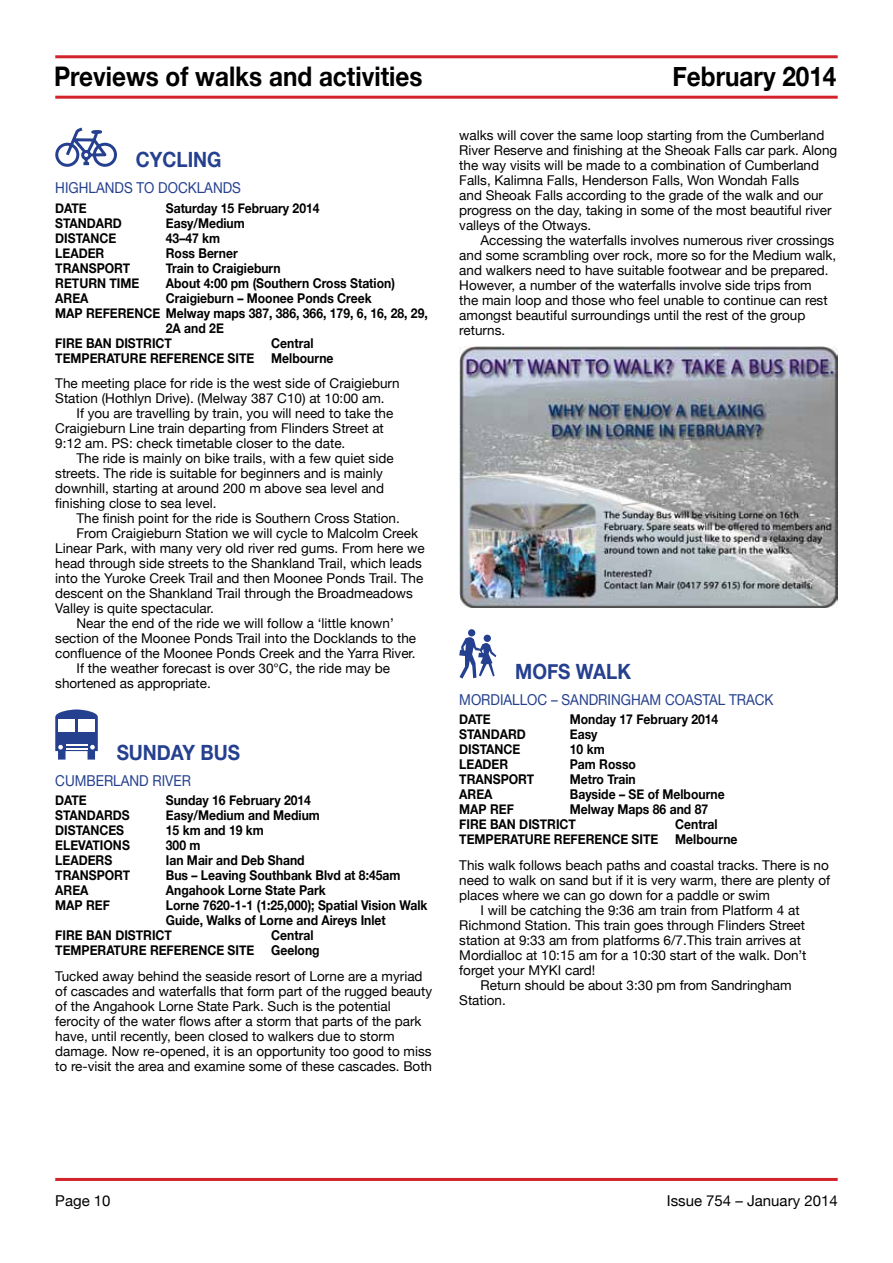
<style>
.page{position:relative;width:893px;height:1263px;background:#fff}
.page>*{position:absolute;margin:0;border:0;box-sizing:border-box;transform-origin:0 0}
.t1{font:700 27px "Helvetica Neue";color:#000;scale:.9 1}
.t2{font:700 21px "Helvetica Neue";color:#25408f;scale:.9 1}
.t3{font:15px "Helvetica Neue";color:#25408f;scale:.9 1}
.t4{font:15px "Helvetica Neue";color:#000}
.t5{font:13.5px/15px "Helvetica Neue";color:#000}
.t6{font:700 13.5px/15px "Helvetica Neue";color:#000;scale:.9 1}
</style>
<div class="page">
<hr style="left:55px;top:55px;width:783px;height:3px;background:#d2232a">
<hr style="left:55px;top:96px;width:783px;height:3px;background:#d2232a">
<hr style="left:55px;top:1178px;width:783px;height:3px;background:#d2232a">
<img style="left:459px;top:347px;width:379px;height:261px">
<svg style="left:459px;top:629px;width:37px;height:50px"></svg>
<svg style="left:55px;top:127px;width:62px;height:40px"></svg>
<svg style="left:91px;top:130px;width:11px;height:4px"></svg>
<svg style="left:55px;top:709px;width:43px;height:50px"></svg>
<div style="left:58px;top:719px;width:17px;height:12px;background:#fff"></div>
<h1 class="t1" style="left:54px;top:52px;width:411px">Previews of walks and activities</h1>
<h1 class="t1" style="left:672px;top:52px;width:184px">February 2014</h1>
<h2 class="t2" style="left:136px;top:140px;width:95px">CYCLING</h2>
<p class="t3" style="left:55px;top:175px;width:22px">Highlands</p>
<p class="t3" style="left:137px;top:175px;width:46px">to Docklands</p>
<p class="t6" style="left:55px;top:200px;width:37px">DATE</p>
<p class="t6" style="left:166px;top:200px;width:172px">Saturday 15 February 2014</p>
<p class="t6" style="left:55px;top:215px;width:76px">STANDARD</p>
<p class="t6" style="left:166px;top:215px;width:89px">Easy/Medium</p>
<p class="t6" style="left:55px;top:230px;width:69px">DISTANCE</p>
<p class="t6" style="left:166px;top:230px;width:62px">43–47 km</p>
<p class="t6" style="left:55px;top:245px;width:56px">LEADER</p>
<p class="t6" style="left:166px;top:245px;width:82px">Ross Berner</p>
<p class="t6" style="left:55px;top:260px;width:85px">TRANSPORT</p>
<p class="t6" style="left:166px;top:260px;width:129px">Train to Craigieburn</p>
<p class="t6" style="left:55px;top:274px;width:114px">RETURN TIME A</p>
<p class="t6" style="left:174px;top:274px;width:247px">bout 4:00 pm (Southern Cross Station)</p>
<p class="t6" style="left:55px;top:289px;width:38px">AREA</p>
<p class="t6" style="left:166px;top:289px;width:230px">Craigieburn – Moonee Ponds Creek</p>
<p class="t6" style="left:55px;top:304px;width:415px">MAP REFERENCE Melway maps 387, 386, 366, 179, 6, 16, 28, 29,</p>
<p class="t6" style="left:166px;top:319px;width:66px">2A and 2E</p>
<p class="t6" style="left:55px;top:334px;width:131px">FIRE BAN DISTRICT</p>
<p class="t6" style="left:271px;top:334px;width:48px">Central</p>
<p class="t6" style="left:55px;top:349px;width:223px">TEMPERATURE REFERENCE SITE</p>
<p class="t6" style="left:271px;top:349px;width:71px">Melbourne</p>
<p class="t5" style="left:55px;top:375px;width:346px">The meeting place for ride is the west side of Craigieburn<br>Station (Hothlyn Drive). (Melway 387 C10) at 10:00 am.</p>
<p class="t5" style="left:55px;top:405px;width:340px;text-indent:21px">If you are travelling by train, you will need to take the<br>Craigieburn Line train departing from Flinders Street at<br>9:12 am. PS: check timetable closer to the date.</p>
<p class="t5" style="left:55px;top:450px;width:340px;text-indent:21px">The ride is mainly on bike trails, with a few quiet side streets. The ride is suitable for beginners and is mainly downhill, starting at around 200 m above sea level and finishing close to sea level.</p>
<p class="t5" style="left:77px;top:510px;width:325px">The finish point for the ride is Southern Cross Station.</p>
<p class="t5" style="left:77px;top:525px;width:343px">From Craigieburn Station we will cycle to Malcolm Creek</p>
<p class="t5" style="left:55px;top:540px;width:371px">Linear Park, with many very old river red gums. From here we</p>
<p class="t5" style="left:55px;top:555px;width:368px">head through side streets to the Shankland Trail, which leads</p>
<p class="t5" style="left:55px;top:570px;width:370px">into the Yuroke Creek Trail and then Moonee Ponds Trail. The</p>
<p class="t5" style="left:55px;top:585px;width:359px">descent on the Shankland Trail through the Broadmeadows</p>
<p class="t5" style="left:55px;top:600px;width:160px">Valley is quite spectacular.</p>
<p class="t5" style="left:77px;top:615px;width:319px">Near the end of the ride we will follow a ‘little known’</p>
<p class="t5" style="left:55px;top:630px;width:362px">section of the Moonee Ponds Trail into the Docklands to the</p>
<p class="t5" style="left:55px;top:645px;width:362px">confluence of the Moonee Ponds Creek and the Yarra River.</p>
<p class="t5" style="left:77px;top:660px;width:315px">If the weather forecast is over 30°C, the ride may be</p>
<p class="t5" style="left:55px;top:675px;width:157px">shortened as appropriate.</p>
<h2 class="t2" style="left:117px;top:733px;width:138px">SUNDAY BUS</h2>
<p class="t3" style="left:55px;top:768px;width:22px">Cumberland</p>
<p class="t3" style="left:153px;top:768px;width:19px">River</p>
<p class="t6" style="left:55px;top:792px;width:37px">DATE</p>
<p class="t6" style="left:166px;top:792px;width:163px">Sunday 16 February 2014</p>
<p class="t6" style="left:55px;top:807px;width:84px">STANDARDS</p>
<p class="t6" style="left:166px;top:807px;width:173px">Easy/Medium and Medium</p>
<p class="t6" style="left:55px;top:822px;width:78px">DISTANCES</p>
<p class="t6" style="left:166px;top:822px;width:110px">15 km and 19 km</p>
<p class="t6" style="left:55px;top:837px;width:84px">ELEVATIONS</p>
<p class="t6" style="left:166px;top:837px;width:40px">300 m</p>
<p class="t6" style="left:55px;top:852px;width:65px">LEADERS</p>
<p class="t6" style="left:166px;top:852px;width:156px">Ian Mair and Deb Shand</p>
<p class="t6" style="left:55px;top:867px;width:85px">TRANSPORT</p>
<p class="t6" style="left:166px;top:867px;width:262px">Bus – Leaving Southbank Blvd at 8:45am</p>
<p class="t6" style="left:55px;top:882px;width:38px">AREA</p>
<p class="t6" style="left:166px;top:882px;width:179px">Angahook Lorne State Park</p>
<p class="t6" style="left:55px;top:897px;width:62px">MAP REF</p>
<p class="t6" style="left:166px;top:897px;width:292px">Lorne 7620-1-1 (1:25,000); Spatial Vision Walk</p>
<p class="t6" style="left:166px;top:912px;width:246px">Guide, Walks of Lorne and Aireys Inlet</p>
<p class="t6" style="left:55px;top:927px;width:131px">FIRE BAN DISTRICT</p>
<p class="t6" style="left:55px;top:927px;width:295px;text-indent:216px">Central<br>TEMPERATURE REFERENCE SITE Geelong</p>
<p class="t5" style="left:55px;top:968px;width:378px">Tucked away behind the seaside resort of Lorne are a myriad of cascades and waterfalls that form part of the rugged beauty of the Angahook Lorne State Park. Such is the potential ferocity of the water flows after a storm that parts of the park have, until recently, been closed to walkers due to storm damage. Now re-opened, it is an opportunity too good to miss to re-visit the area and examine some of these cascades. Both</p>
<p class="t5" style="left:459px;top:127px;width:380px">walks will cover the same loop starting from the Cumberland River Reserve and finishing at the Sheoak Falls car park. Along the way visits will be made to a combination of Cumberland Falls, Kalimna Falls, Henderson Falls, Won Wondah Falls<br>and Sheoak Falls according to the grade of the walk and our progress on the day, taking in some of the most beautiful river valleys of the Otways.</p>
<p class="t5" style="left:459px;top:232px;width:379px;text-indent:21px">Accessing the waterfalls involves numerous river crossings and some scrambling over rock, more so for the Medium walk, and walkers need to have suitable footwear and be prepared.<br>However, a number of the waterfalls involve side trips from<br>the main loop and those who feel unable to continue can rest amongst beautiful surroundings until the rest of the group returns.</p>
<h2 class="t2" style="left:515px;top:652px;width:130px">MOFS WALK</h2>
<p class="t3" style="left:459px;top:687px;width:24px">Mordialloc</p>
<p class="t3" style="left:551px;top:687px;width:33px">– Sandringham</p>
<p class="t3" style="left:665px;top:687px;width:22px">Coastal</p>
<p class="t3" style="left:729px;top:687px;width:20px">Track</p>
<p class="t6" style="left:459px;top:711px;width:37px">DATE</p>
<p class="t6" style="left:570px;top:711px;width:167px">Monday 17 February 2014</p>
<p class="t6" style="left:459px;top:726px;width:76px">STANDARD</p>
<p class="t6" style="left:570px;top:726px;width:32px">Easy</p>
<p class="t6" style="left:459px;top:741px;width:69px">DISTANCE</p>
<p class="t6" style="left:570px;top:741px;width:40px">10 km</p>
<p class="t6" style="left:459px;top:756px;width:56px">LEADER</p>
<p class="t6" style="left:570px;top:756px;width:75px">Pam Rosso</p>
<p class="t6" style="left:459px;top:771px;width:85px">TRANSPORT</p>
<p class="t6" style="left:570px;top:771px;width:75px">Metro Train</p>
<p class="t6" style="left:459px;top:786px;width:38px">AREA</p>
<p class="t6" style="left:570px;top:786px;width:174px">Bayside – SE of Melbourne</p>
<p class="t6" style="left:459px;top:801px;width:62px">MAP REF</p>
<p class="t6" style="left:459px;top:801px;width:278px;text-indent:111px">Melway Maps 86 and 87<br>FIRE BAN DISTRICT</p>
<p class="t6" style="left:675px;top:816px;width:48px">Central</p>
<p class="t6" style="left:459px;top:831px;width:223px">TEMPERATURE REFERENCE SITE</p>
<p class="t6" style="left:675px;top:831px;width:71px">Melbourne</p>
<p class="t5" style="left:459px;top:857px;width:371px">This walk follows beach paths and coastal tracks. There is no</p>
<p class="t5" style="left:459px;top:872px;width:372px">need to walk on sand but if it is very warm, there are plenty of</p>
<p class="t5" style="left:459px;top:887px;width:312px">places where we can go down for a paddle or swim</p>
<p class="t5" style="left:480px;top:902px;width:321px">I will be catching the 9:36 am train from Platform 4 at</p>
<p class="t5" style="left:459px;top:917px;width:347px">Richmond Station. This train goes through Flinders Street</p>
<p class="t5" style="left:459px;top:932px;width:343px">station at 9:33 am from platforms 6/7.This train arrives at</p>
<p class="t5" style="left:459px;top:947px;width:349px">Mordialloc at 10:15 am for a 10:30 start of the walk. Don’t</p>
<p class="t5" style="left:459px;top:962px;width:138px">forget your MYKI card!</p>
<p class="t5" style="left:480px;top:977px;width:313px">Return should be about 3:30 pm from Sandringham</p>
<p class="t5" style="left:459px;top:992px;width:48px">Station.</p>
<p class="t4" style="left:55px;top:1188px;width:57px">Page 10</p>
<p class="t4" style="left:667px;top:1188px;width:172px">Issue 754 – January 2014</p>
</div>
